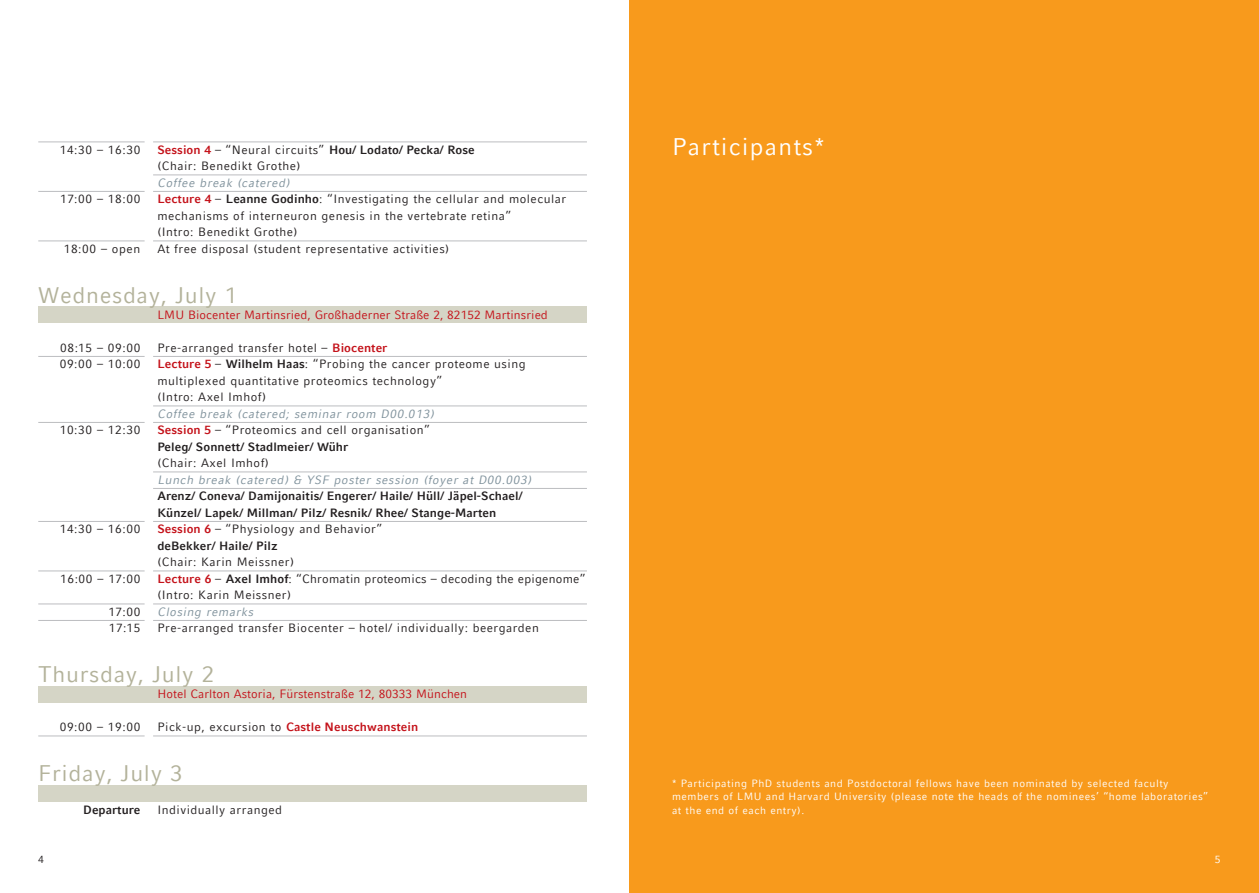
<style>
.page{position:relative;width:1259px;height:893px;background:#fff}
.page>*{position:absolute;margin:0;border:0;box-sizing:border-box;transform-origin:0 0}
.t1{font:24px "LMU Compatil Fact";letter-spacing:.05em;color:#fff}
.t2{font:22.5px "LMU Compatil Fact";letter-spacing:.03em;color:#b3b29a}
.t3{font:12px/16.5px "LMU Compatil Fact";letter-spacing:.04em;color:#231f20}
.t4{font:700 12px/16.5px "LMU Compatil Fact";letter-spacing:.005em;color:#231f20}
.t5{font:12px "LMU Compatil Fact Obl";letter-spacing:.05em;color:#80929c}
.t6{font:12px "LMU Compatil Fact";letter-spacing:.005em;color:#c4121a}
.t7{font:12px/16.5px "LMU Compatil Fact";letter-spacing:.02em;color:#231f20}
.t8{font:700 12px "LMU Compatil Fact";letter-spacing:.005em;color:#c4121a}
.t9{font:10.5px/13.5px "LMU Compatil Fact";letter-spacing:.05em;color:#fff}
.t10{font:10.5px "LMU Compatil Fact";color:#231f20}
.s1{font-weight:700;color:#c4121a}
.s2{font-weight:700}
.s3{color:#c4121a}
.s4{font-weight:400}
.s5{font-weight:400;color:#231f20}
</style>
<div class="page">
<div style="left:38px;top:785px;width:549px;height:17px;background:#d5d5c6"></div>
<div style="left:38px;top:686px;width:549px;height:17px;background:#d5d5c6"></div>
<div style="left:38px;top:307px;width:549px;height:16px;background:#d5d5c6"></div>
<div style="left:629px;top:0;width:630px;height:893px;background:#f89a1c"></div>
<hr style="left:153px;top:142px;width:434px;height:1px;background:#bcbdc0">
<hr style="left:153px;top:175px;width:434px;height:1px;background:#bcbdc0">
<hr style="left:153px;top:191px;width:434px;height:1px;background:#bcbdc0">
<hr style="left:153px;top:241px;width:434px;height:1px;background:#bcbdc0">
<hr style="left:153px;top:356px;width:434px;height:1px;background:#bcbdc0">
<hr style="left:153px;top:406px;width:434px;height:1px;background:#bcbdc0">
<hr style="left:153px;top:422px;width:434px;height:1px;background:#bcbdc0">
<hr style="left:153px;top:472px;width:434px;height:1px;background:#bcbdc0">
<hr style="left:153px;top:488px;width:434px;height:1px;background:#bcbdc0">
<hr style="left:153px;top:521px;width:434px;height:1px;background:#bcbdc0">
<hr style="left:153px;top:571px;width:434px;height:1px;background:#bcbdc0">
<hr style="left:153px;top:604px;width:434px;height:1px;background:#bcbdc0">
<hr style="left:153px;top:620px;width:434px;height:1px;background:#bcbdc0">
<hr style="left:153px;top:736px;width:434px;height:1px;background:#bcbdc0">
<hr style="left:38px;top:142px;width:107px;height:1px;background:#bcbdc0">
<hr style="left:38px;top:191px;width:107px;height:1px;background:#bcbdc0">
<hr style="left:38px;top:241px;width:107px;height:1px;background:#bcbdc0">
<hr style="left:38px;top:356px;width:107px;height:1px;background:#bcbdc0">
<hr style="left:38px;top:422px;width:107px;height:1px;background:#bcbdc0">
<hr style="left:38px;top:521px;width:107px;height:1px;background:#bcbdc0">
<hr style="left:38px;top:571px;width:107px;height:1px;background:#bcbdc0">
<hr style="left:38px;top:604px;width:107px;height:1px;background:#bcbdc0">
<hr style="left:38px;top:620px;width:107px;height:1px;background:#bcbdc0">
<hr style="left:38px;top:736px;width:107px;height:1px;background:#bcbdc0">
<p class="t3" style="left:60px;top:141px;width:82px">14:30 – 16:30</p>
<p class="t3" style="left:60px;top:191px;width:82px">17:00 – 18:00</p>
<p class="t3" style="left:64px;top:240px;width:78px">18:00 – open</p>
<p class="t3" style="left:157px;top:141px;width:319px"><span class="s1">Session 4</span> – “Neural circuits” <span class="s2">Hou/ Lodato/ Pecka/ Rose </span>(Chair: Benedikt Grothe)</p>
<p class="t5" style="left:157px;top:176px;width:134px">Coffee break (catered)</p>
<p class="t3" style="left:157px;top:191px;width:410px"><span class="s1">Lecture 4</span> – <span class="s2">Leanne Godinho</span>: “Investigating the cellular and molecular mechanisms of interneuron genesis in the vertebrate retina”<br>(Intro: Benedikt Grothe)<br>At free disposal (student representative activities)</p>
<h2 class="t2" style="left:38px;top:282px;width:200px">Wednesday, July 1</h2>
<p class="t3" style="left:60px;top:339px;width:82px">08:15 – 09:00<br>09:00 – 10:00</p>
<p class="t3" style="left:60px;top:422px;width:82px">10:30 – 12:30</p>
<p class="t3" style="left:60px;top:521px;width:82px">14:30 – 16:00</p>
<p class="t3" style="left:60px;top:570px;width:82px">16:00 – 17:00</p>
<p class="t3" style="left:108px;top:603px;width:33px">17:00<br>17:15</p>
<p class="t6" style="left:157px;top:308px;width:392px">LMU Biocenter Martinsried, Großhaderner Straße 2, 82152 Martinsried</p>
<p class="t3" style="left:157px;top:339px;width:370px">Pre-arranged transfer hotel – <span class="s1">Biocenter<br>Lecture 5</span> – <span class="s2">Wilhelm Haas</span>: “Probing the cancer proteome using multiplexed quantitative proteomics technology”<br>(Intro: Axel Imhof)</p>
<p class="t5" style="left:157px;top:407px;width:278px">Coffee break (catered; seminar room D00.013)</p>
<p class="t3" style="left:157px;top:422px;width:274px"><span class="s1">Session 5</span> – “Proteomics and cell organisation”<br><span class="s2">Peleg/ Sonnett/ Stadlmeier/ Wühr</span></p>
<p class="t3" style="left:157px;top:455px;width:113px">(Chair: Axel Imhof)</p>
<p class="t5" style="left:157px;top:473px;width:376px">Lunch break (catered) &amp; YSF poster session (foyer at D00.003)</p>
<p class="t4" style="left:157px;top:488px;width:366px">Arenz/ Coneva/ Damijonaitis/ Engerer/ Haile/ Hüll/ Jäpel-Schael/ Künzel/ Lapek/ Millman/ Pilz/ Resnik/ Rhee/ Stange-Marten <span class="s3">Session 6</span> <span class="s4">– “Physiology and Behavior”<br></span>deBekker/ Haile/ Pilz</p>
<p class="t7" style="left:157px;top:554px;width:429px">(Chair: Karin Meissner)<br><span class="s1">Lecture 6</span> – <span class="s2">Axel Imhof</span>: “Chromatin proteomics – decoding the epigenome” (Intro: Karin Meissner)</p>
<p class="t5" style="left:157px;top:605px;width:97px">Closing remarks</p>
<p class="t3" style="left:157px;top:620px;width:383px">Pre-arranged transfer Biocenter – hotel/ individually: beergarden</p>
<h2 class="t2" style="left:38px;top:661px;width:177px">Thursday, July 2</h2>
<p class="t3" style="left:60px;top:719px;width:82px">09:00 – 19:00</p>
<p class="t6" style="left:157px;top:687px;width:311px">Hotel Carlton Astoria, Fürstenstraße 12, 80333 München</p>
<p class="t8" style="left:157px;top:720px;width:262px"><span class="s5">Pick-up, excursion to</span> Castle Neuschwanstein</p>
<h2 class="t2" style="left:38px;top:760px;width:146px">Friday, July 3</h2>
<p class="t4" style="left:83px;top:801px;width:59px">Departure</p>
<p class="t3" style="left:157px;top:801px;width:126px">Individually arranged</p>
<h1 class="t1" style="left:672px;top:133px;width:154px">Participants*</h1>
<p class="t9" style="left:672px;top:776px;width:538px">* Participating PhD students and Postdoctoral fellows have been nominated by selected faculty members of LMU and Harvard University (please note the heads of the nominees’ “home laboratories” at the end of each entry).</p>
<p class="t10" style="left:38px;top:853px;width:7px">4</p>
<p class="t9" style="left:1214px;top:852px;width:7px">5</p>
</div>
